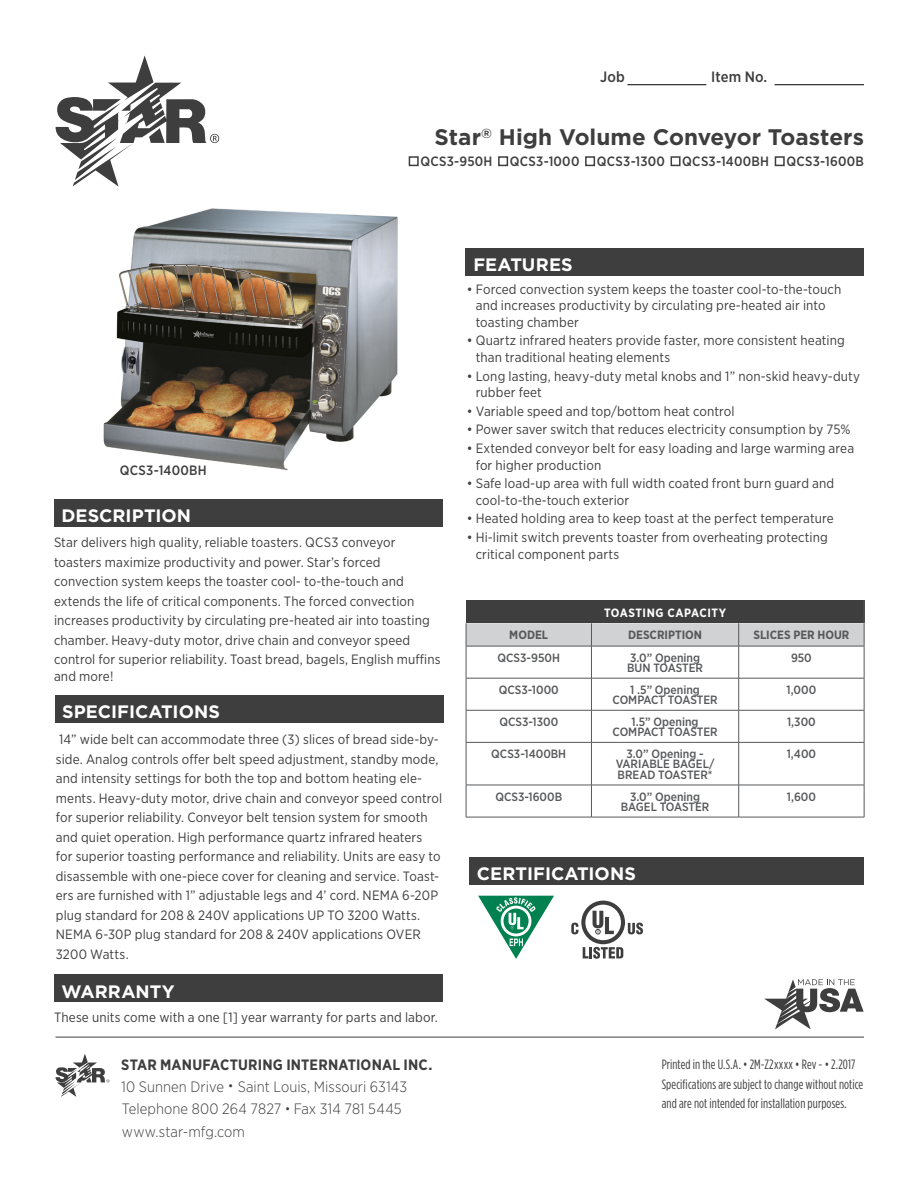
<style>
.page{position:relative;width:918px;height:1188px;background:#fff}
.page>*{position:absolute;margin:0;border:0;box-sizing:border-box;transform-origin:0 0}
.t1{font:700 22.5px "Gotham";color:#3e3e3f}
.t2{font:700 18px "Gotham";color:#fff}
.t3{font:300 15px/22.5px "Gotham Narrow";letter-spacing:.005em;color:#3e3e3f}
.t4{font:700 15px "Gotham Narrow";letter-spacing:.01em;color:#3e3e3f}
.t5{font:500 15px "Gotham Narrow";letter-spacing:.01em;color:#3e3e3f}
.t6{font:13.5px/19.5px "Gotham Narrow";letter-spacing:.01em;color:#3e3e3f}
.t7{font:13.5px/19.5px "Gotham Condensed";letter-spacing:.01em;color:#3e3e3f}
.t8{font:500 13.5px "Gotham Narrow";letter-spacing:.015em;color:#3e3e3f}
.t9{font:500 12px/10.5px "Gotham Narrow";color:#57585a}
.t10{font:700 12px "Gotham Narrow";color:#57585a}
.t11{font:700 12px "Gotham Narrow";letter-spacing:.05em;color:#fff}
.s1{font-weight:400;font-size:12px}
</style>
<div class="page">
<div style="left:409px;top:156px;width:10px;height:10px;border:2px solid #3e3e3f"></div>
<div style="left:498px;top:156px;width:10px;height:10px;border:2px solid #3e3e3f"></div>
<div style="left:585px;top:156px;width:10px;height:10px;border:2px solid #3e3e3f"></div>
<div style="left:671px;top:156px;width:10px;height:10px;border:2px solid #3e3e3f"></div>
<div style="left:775px;top:156px;width:10px;height:10px;border:2px solid #3e3e3f"></div>
<hr style="left:627px;top:84px;width:79px;height:1px;background:#000">
<hr style="left:775px;top:84px;width:89px;height:1px;background:#000">
<div style="left:54px;top:499px;width:389px;height:27px;background:#3e3e3f"></div>
<div style="left:55px;top:696px;width:388px;height:27px;background:#3e3e3f"></div>
<div style="left:466px;top:248px;width:398px;height:28px;background:#3e3e3f"></div>
<div style="left:469px;top:858px;width:395px;height:27px;background:#3e3e3f"></div>
<hr style="left:56px;top:1037px;width:808px;height:1px;background:#3e3e3f">
<svg style="left:764px;top:979px;width:100px;height:50px"></svg>
<svg style="left:478px;top:896px;width:76px;height:63px"></svg>
<svg style="left:571px;top:901px;width:72px;height:58px"></svg>
<img style="left:103px;top:208px;width:295px;height:263px">
<div style="left:54px;top:975px;width:389px;height:27px;background:#3e3e3f"></div>
<svg style="left:466px;top:600px;width:399px;height:46px;background:#868688"></svg>
<hr style="left:466px;top:646px;width:125px;height:1px;background:#57585a">
<hr style="left:466px;top:646px;width:1px;height:32px;background:#57585a">
<hr style="left:591px;top:646px;width:148px;height:1px;background:#57585a">
<hr style="left:591px;top:646px;width:1px;height:32px;background:#57585a">
<hr style="left:739px;top:646px;width:125px;height:1px;background:#57585a">
<hr style="left:738px;top:646px;width:1px;height:32px;background:#57585a">
<hr style="left:864px;top:646px;width:1px;height:32px;background:#57585a">
<hr style="left:466px;top:678px;width:125px;height:1px;background:#57585a">
<hr style="left:466px;top:678px;width:1px;height:32px;background:#57585a">
<hr style="left:591px;top:678px;width:148px;height:1px;background:#57585a">
<hr style="left:591px;top:678px;width:1px;height:32px;background:#57585a">
<hr style="left:739px;top:678px;width:125px;height:1px;background:#57585a">
<hr style="left:738px;top:678px;width:1px;height:32px;background:#57585a">
<hr style="left:864px;top:678px;width:1px;height:32px;background:#57585a">
<hr style="left:466px;top:710px;width:125px;height:1px;background:#57585a">
<hr style="left:466px;top:710px;width:1px;height:32px;background:#57585a">
<hr style="left:591px;top:710px;width:148px;height:1px;background:#57585a">
<hr style="left:591px;top:710px;width:1px;height:32px;background:#57585a">
<hr style="left:739px;top:710px;width:125px;height:1px;background:#57585a">
<hr style="left:738px;top:710px;width:1px;height:32px;background:#57585a">
<hr style="left:864px;top:710px;width:1px;height:32px;background:#57585a">
<hr style="left:466px;top:742px;width:125px;height:1px;background:#57585a">
<hr style="left:466px;top:743px;width:1px;height:42px;background:#57585a">
<hr style="left:591px;top:742px;width:148px;height:1px;background:#57585a">
<hr style="left:591px;top:743px;width:1px;height:42px;background:#57585a">
<hr style="left:739px;top:742px;width:125px;height:1px;background:#57585a">
<hr style="left:738px;top:743px;width:1px;height:42px;background:#57585a">
<hr style="left:864px;top:743px;width:1px;height:42px;background:#57585a">
<hr style="left:466px;top:785px;width:125px;height:1px;background:#57585a">
<hr style="left:466px;top:785px;width:1px;height:32px;background:#57585a">
<hr style="left:591px;top:785px;width:148px;height:1px;background:#57585a">
<hr style="left:591px;top:785px;width:1px;height:32px;background:#57585a">
<hr style="left:739px;top:785px;width:125px;height:1px;background:#57585a">
<hr style="left:738px;top:785px;width:1px;height:32px;background:#57585a">
<hr style="left:864px;top:785px;width:1px;height:32px;background:#57585a">
<hr style="left:466px;top:817px;width:125px;height:1px;background:#57585a">
<hr style="left:591px;top:817px;width:148px;height:1px;background:#57585a">
<hr style="left:739px;top:817px;width:125px;height:1px;background:#57585a">
<svg style="left:56px;top:56px;width:163px;height:131px"></svg>
<svg style="left:56px;top:1054px;width:53px;height:43px"></svg>
<p class="t5" style="left:600px;top:68px;width:26px">Job</p>
<p class="t5" style="left:711px;top:68px;width:58px">Item No.</p>
<p class="t1" style="left:435px;top:124px;width:431px">Star<sup>®</sup> High Volume Conveyor Toasters</p>
<p class="t8" style="left:420px;top:153px;width:74px">QCS3-950H</p>
<p class="t8" style="left:510px;top:153px;width:71px">QCS3-1000</p>
<p class="t8" style="left:597px;top:153px;width:70px">QCS3-1300</p>
<p class="t8" style="left:682px;top:153px;width:88px">QCS3-1400BH</p>
<p class="t8" style="left:786px;top:153px;width:79px">QCS3-1600B</p>
<p class="t8" style="left:120px;top:462px;width:88px">QCS3-1400BH</p>
<p class="t2" style="left:62px;top:505px;width:131px">DESCRIPTION</p>
<p class="t6" style="left:54px;top:533px;width:388px">Star delivers high quality, reliable toasters. QCS3 conveyor toasters maximize productivity and power. Star’s forced convection system keeps the toaster cool- to-the-touch and extends the life of critical components. The forced convection increases productivity by circulating pre-heated air into toasting chamber. Heavy-duty motor, drive chain and conveyor speed control for superior reliability. Toast bread, bagels, English muffins</p>
<p class="t6" style="left:54px;top:666px;width:61px">and more!</p>
<p class="t2" style="left:62px;top:702px;width:159px">SPECIFICATIONS</p>
<p class="t6" style="left:56px;top:729px;width:388px">14” wide belt can accommodate three (3) slices of bread side-by&shy;side. Analog controls offer belt speed adjustment, standby mode, and intensity settings for both the top and bottom heating ele&shy;ments. Heavy-duty motor, drive chain and conveyor speed control for superior reliability. Conveyor belt tension system for smooth and quiet operation. High performance quartz infrared heaters<br>for superior toasting performance and reliability. Units are easy to disassemble with one-piece cover for cleaning and service. Toast&shy;ers are furnished with 1” adjustable legs and 4’ cord. NEMA 6-20P plug standard for 208 &amp; 240V applications UP TO 3200 Watts.<br>NEMA 6-30P plug standard for 208 &amp; 240V applications OVER 3200 Watts.</p>
<p class="t2" style="left:62px;top:981px;width:115px">WARRANTY</p>
<p class="t6" style="left:54px;top:1008px;width:385px">These units come with a one [1] year warranty for parts and labor.</p>
<p class="t4" style="left:121px;top:1055px;width:313px">STAR MANUFACTURING INTERNATIONAL INC.</p>
<p class="t3" style="left:121px;top:1075px;width:287px">10 Sunnen Drive <span class="s1">•</span> Saint Louis, Missouri 63143</p>
<p class="t3" style="left:122px;top:1097px;width:281px">Telephone 800 264 7827 <span class="s1">•</span> Fax 314 781 5445 www.star-mfg.com</p>
<p class="t2" style="left:473px;top:254px;width:101px">FEATURES</p>
<p class="t6" style="left:476px;top:281px;width:367px;line-height:16.5px;text-indent:-9px">• Forced convection system keeps the toaster cool-to-the-touch and increases productivity by circulating pre-heated air into toasting chamber</p>
<p class="t6" style="left:476px;top:332px;width:371px;line-height:16.5px;text-indent:-9px">• Quartz infrared heaters provide faster, more consistent heating than traditional heating elements</p>
<p class="t6" style="left:476px;top:367px;width:386px;line-height:16.5px;text-indent:-9px">• Long lasting, heavy-duty metal knobs and 1” non-skid heavy-duty rubber feet</p>
<p class="t6" style="left:467px;top:401px;width:269px">• Variable speed and top/bottom heat control</p>
<p class="t6" style="left:467px;top:420px;width:385px">• Power saver switch that reduces electricity consumption by 75%</p>
<p class="t6" style="left:476px;top:440px;width:380px;line-height:16.5px;text-indent:-9px">• Extended conveyor belt for easy loading and large warming area for higher production</p>
<p class="t6" style="left:476px;top:475px;width:360px;line-height:16.5px;text-indent:-9px">• Safe load-up area with full width coated front burn guard and cool-to-the-touch exterior</p>
<p class="t6" style="left:467px;top:509px;width:369px">• Heated holding area to keep toast at the perfect temperature</p>
<p class="t6" style="left:476px;top:529px;width:354px;line-height:16.5px;text-indent:-9px">• Hi-limit switch prevents toaster from overheating protecting critical component parts</p>
<p class="t11" style="left:604px;top:605px;width:124px">TOASTING CAPACITY</p>
<p class="t10" style="left:509px;top:628px;width:40px">MODEL</p>
<p class="t10" style="left:628px;top:628px;width:75px">DESCRIPTION</p>
<p class="t10" style="left:753px;top:628px;width:98px">SLICES PER HOUR</p>
<p class="t9" style="left:498px;top:652px;width:64px">QCS3-950H</p>
<p class="t9" style="left:630px;top:652px;width:71px">3.0” Opening</p>
<p class="t9" style="left:627px;top:663px;width:77px">BUN TOASTER</p>
<p class="t9" style="left:791px;top:652px;width:22px">950</p>
<p class="t9" style="left:499px;top:684px;width:61px">QCS3-1000</p>
<p class="t9" style="left:630px;top:684px;width:71px">1 .5” Opening</p>
<p class="t9" style="left:613px;top:695px;width:107px">COMPACT TOASTER</p>
<p class="t9" style="left:787px;top:684px;width:31px">1,000</p>
<p class="t9" style="left:499px;top:716px;width:60px">QCS3-1300</p>
<p class="t9" style="left:632px;top:716px;width:68px">1.5” Opening</p>
<p class="t9" style="left:613px;top:727px;width:107px">COMPACT TOASTER</p>
<p class="t9" style="left:787px;top:716px;width:30px">1,300</p>
<p class="t9" style="left:491px;top:748px;width:76px">QCS3-1400BH</p>
<p class="t9" style="left:626px;top:748px;width:79px">3.0” Opening -</p>
<p class="t9" style="left:616px;top:759px;width:100px">VARIABLE BAGEL/<br>BREAD TOASTER*</p>
<p class="t9" style="left:787px;top:748px;width:31px">1,400</p>
<p class="t9" style="left:495px;top:791px;width:68px">QCS3-1600B</p>
<p class="t9" style="left:630px;top:791px;width:71px">3.0” Opening</p>
<p class="t9" style="left:621px;top:801px;width:90px">BAGEL TOASTER</p>
<p class="t9" style="left:787px;top:791px;width:31px">1,600</p>
<p class="t2" style="left:477px;top:864px;width:160px">CERTIFICATIONS</p>
<p class="t7" style="left:662px;top:1055px;width:203px">Printed in the U.S.A. • 2M-Z2xxxx • Rev - • 2.2017<br>Specifications are subject to change without notice and are not intended for installation purposes.</p>
</div>
